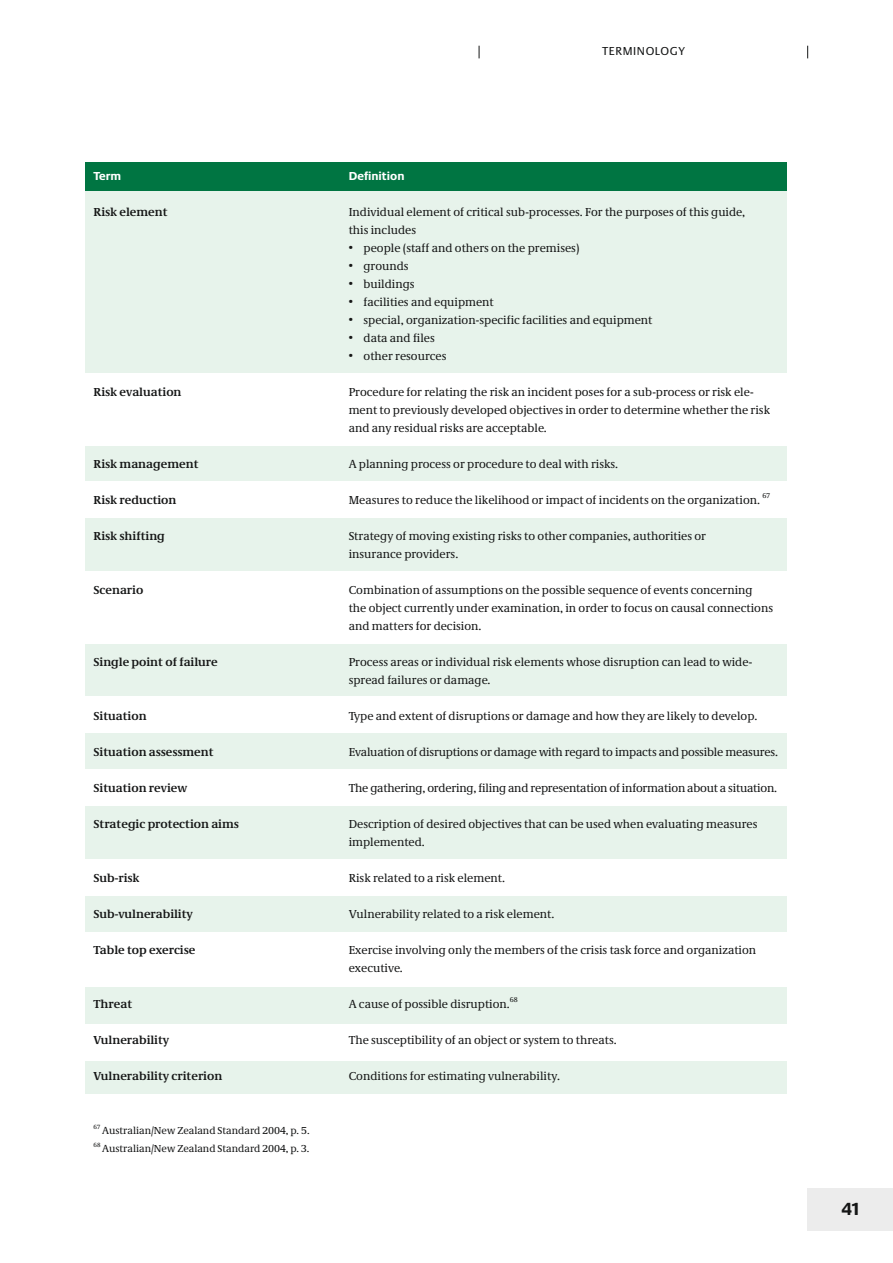
<style>
.page{position:relative;width:893px;height:1263px;background:#fff}
.page>*{position:absolute;margin:0;border:0;box-sizing:border-box;transform-origin:0 0}
.t1{font:700 18px "Neue Praxis";color:#151616}
.t2{font:12px/18px "Neue Demos";color:#151616}
.t3{font:700 12px "Neue Demos";color:#151616}
.t4{font:700 12px "Neue Praxis";color:#fff}
.t5{font:12px "Neue Praxis";letter-spacing:.05em;color:#151616}
.t6{font:10.5px "Neue Demos";color:#151616}
.t7{font:7.2px "Neue Demos";color:#151616}
.t8{font:6.3px "Neue Demos";color:#151616}
</style>
<div class="page">
<div style="left:808px;top:1188px;width:85px;height:43px;background:#ececec"></div>
<svg style="left:479px;top:46px;width:1px;height:12px"></svg>
<svg style="left:807px;top:46px;width:1px;height:12px"></svg>
<div style="left:85px;top:182px;width:702px;height:912px;background:#e7f3eb"></div>
<div style="left:69px;top:860px;width:728px;height:36px;background:#fff"></div>
<div style="left:69px;top:770px;width:730px;height:36px;background:#fff"></div>
<div style="left:69px;top:374px;width:725px;height:72px;background:#fff"></div>
<div style="left:69px;top:482px;width:728px;height:36px;background:#fff"></div>
<div style="left:69px;top:572px;width:738px;height:72px;background:#fff"></div>
<div style="left:85px;top:162px;width:702px;height:28px;background:#007542"></div>
<div style="left:69px;top:697px;width:738px;height:36px;background:#fff"></div>
<div style="left:69px;top:933px;width:728px;height:54px;background:#fff"></div>
<div style="left:69px;top:1024px;width:728px;height:36px;background:#fff"></div>
<p class="t4" style="left:94px;top:171px;width:29px">Term</p>
<p class="t4" style="left:349px;top:171px;width:57px">Definition</p>
<p class="t5" style="left:602px;top:47px;width:84px">TERMINOLOGY</p>
<p class="t3" style="left:94px;top:207px;width:76px">Risk element</p>
<p class="t2" style="left:349px;top:204px;width:398px">Individual element of critical sub-processes. For the purposes of this guide, this includes</p>
<p class="t2" style="left:349px;top:240px;width:232px">• people (staff and others on the premises)</p>
<p class="t2" style="left:349px;top:258px;width:62px">• grounds</p>
<p class="t2" style="left:349px;top:276px;width:67px">• buildings</p>
<p class="t2" style="left:349px;top:294px;width:147px">• facilities and equipment</p>
<p class="t2" style="left:349px;top:312px;width:305px">• special, organization-specific facilities and equipment</p>
<p class="t2" style="left:349px;top:330px;width:88px">• data and files</p>
<p class="t2" style="left:349px;top:348px;width:99px">• other resources</p>
<p class="t3" style="left:94px;top:387px;width:90px">Risk evaluation</p>
<p class="t2" style="left:349px;top:384px;width:423px">Procedure for relating the risk an incident poses for a sub-process or risk ele&shy;ment to previously developed objectives in order to determine whether the risk and any residual risks are acceptable.</p>
<p class="t3" style="left:94px;top:459px;width:106px">Risk management</p>
<p class="t2" style="left:349px;top:456px;width:271px">A planning process or procedure to deal with risks.</p>
<p class="t3" style="left:94px;top:495px;width:84px">Risk reduction</p>
<p class="t2" style="left:349px;top:492px;width:413px">Measures to reduce the likelihood or impact of incidents on the organization.</p>
<p class="t7" style="left:762px;top:493px;width:9px">67</p>
<p class="t3" style="left:94px;top:531px;width:73px">Risk shifting</p>
<p class="t2" style="left:349px;top:528px;width:359px">Strategy of moving existing risks to other companies, authorities or insurance providers.</p>
<p class="t3" style="left:94px;top:585px;width:51px">Scenario</p>
<p class="t2" style="left:349px;top:582px;width:426px">Combination of assumptions on the possible sequence of events concerning the object currently under examination, in order to focus on causal connections and matters for decision.</p>
<p class="t3" style="left:94px;top:657px;width:126px">Single point of failure</p>
<p class="t2" style="left:349px;top:654px;width:405px">Process areas or individual risk elements whose disruption can lead to wide&shy;spread failures or damage.</p>
<p class="t3" style="left:94px;top:711px;width:55px">Situation</p>
<p class="t2" style="left:349px;top:708px;width:410px">Type and extent of disruptions or damage and how they are likely to develop.</p>
<p class="t3" style="left:94px;top:747px;width:122px">Situation assessment</p>
<p class="t2" style="left:349px;top:744px;width:431px">Evaluation of disruptions or damage with regard to impacts and possible measures.</p>
<p class="t3" style="left:94px;top:783px;width:95px">Situation review</p>
<p class="t2" style="left:349px;top:780px;width:430px">The gathering, ordering, filing and representation of information about a situation.</p>
<p class="t3" style="left:94px;top:819px;width:147px">Strategic protection aims</p>
<p class="t2" style="left:349px;top:816px;width:410px">Description of desired objectives that can be used when evaluating measures implemented.</p>
<p class="t3" style="left:94px;top:873px;width:47px">Sub-risk</p>
<p class="t2" style="left:349px;top:870px;width:158px">Risk related to a risk element.</p>
<p class="t3" style="left:94px;top:909px;width:101px">Sub-vulnerability</p>
<p class="t2" style="left:349px;top:906px;width:207px">Vulnerability related to a risk element.</p>
<p class="t3" style="left:94px;top:945px;width:103px">Table top exercise</p>
<p class="t2" style="left:349px;top:942px;width:409px">Exercise involving only the members of the crisis task force and organization executive.</p>
<p class="t3" style="left:94px;top:999px;width:40px">Threat</p>
<p class="t2" style="left:349px;top:996px;width:163px">A cause of possible disruption.</p>
<p class="t7" style="left:510px;top:997px;width:10px">68</p>
<p class="t3" style="left:94px;top:1035px;width:77px">Vulnerability</p>
<p class="t2" style="left:349px;top:1032px;width:270px">The susceptibility of an object or system to threats.</p>
<p class="t3" style="left:94px;top:1071px;width:130px">Vulnerability criterion</p>
<p class="t2" style="left:349px;top:1068px;width:213px">Conditions for estimating vulnerability.</p>
<p class="t8" style="left:94px;top:1124px;width:8px">67</p>
<p class="t6" style="left:102px;top:1126px;width:209px">Australian/New Zealand Standard 2004, p. 5.</p>
<p class="t8" style="left:94px;top:1142px;width:9px">68</p>
<p class="t6" style="left:102px;top:1144px;width:209px">Australian/New Zealand Standard 2004, p. 3.</p>
<h1 class="t1" style="left:842px;top:1202px;width:19px">41</h1>
</div>
